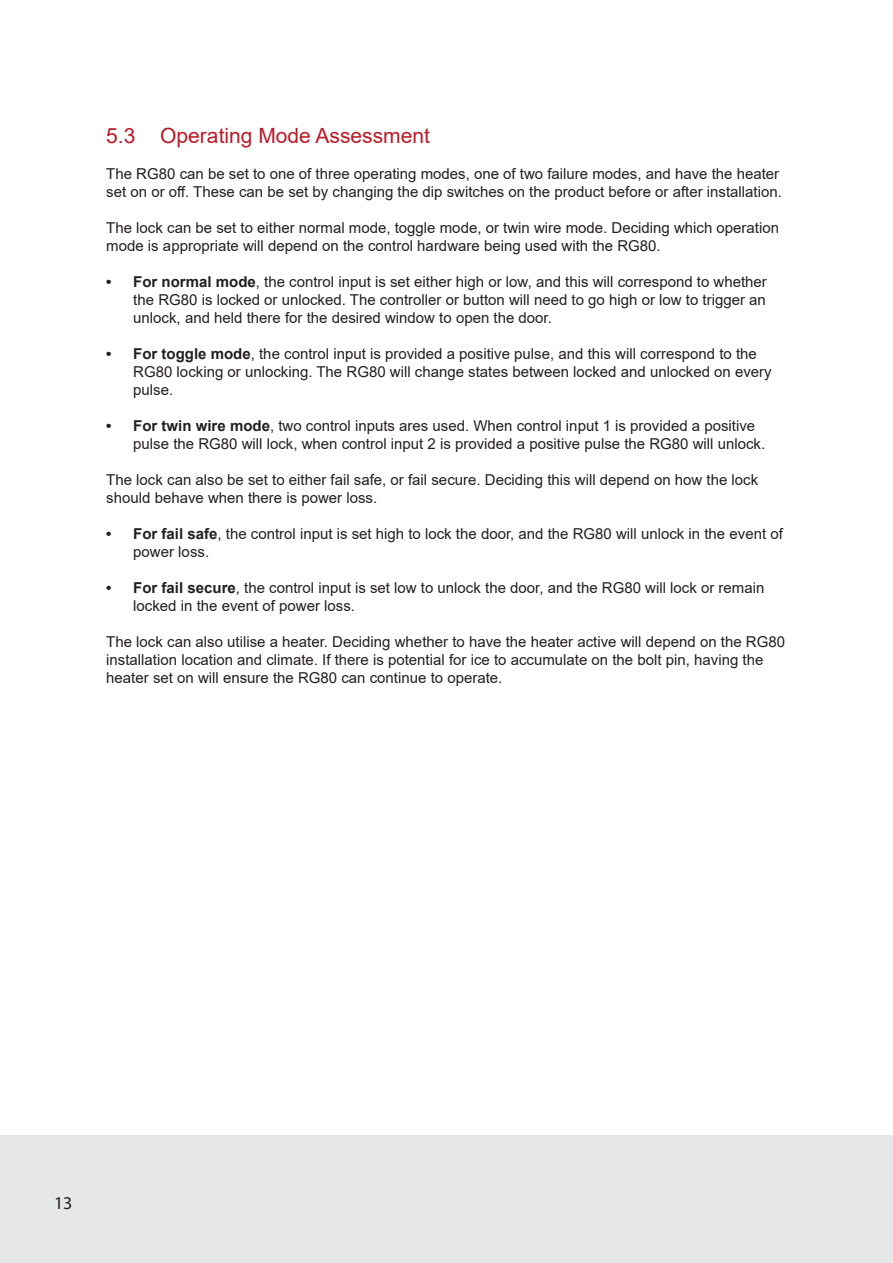
<style>
.page{position:relative;width:893px;height:1263px;background:#fff}
.page>*{position:absolute;margin:0;border:0;box-sizing:border-box;transform-origin:0 0}
.t1{font:21px "Arial";color:#bc1a28}
.t2{font:18px "Myriad Pro";color:#231f20}
.t3{font:15px/18px "Arial";color:#231f20}
.s1{font-weight:700}
</style>
<div class="page">
<div style="left:0;top:1135px;width:893px;height:128px;background:#e6e7e9"></div>
<h1 class="t1" style="left:106px;top:121px;width:325px">5.3 Operating Mode Assessment</h1>
<p class="t3" style="left:106px;top:164px;width:677px">The RG80 can be set to one of three operating modes, one of two failure modes, and have the heater set on or off. These can be set by changing the dip switches on the product before or after installation.</p>
<p class="t3" style="left:106px;top:218px;width:674px">The lock can be set to either normal mode, toggle mode, or twin wire mode. Deciding which operation mode is appropriate will depend on the control hardware being used with the RG80.</p>
<p class="t3" style="left:133px;top:272px;width:635px;text-align:justify;text-indent:-27px"><span class="s1">• For normal mode</span>, the control input is set either high or low, and this will correspond to whether the RG80 is locked or unlocked. The controller or button will need to go high or low to trigger an unlock, and held there for the desired window to open the door.</p>
<p class="t3" style="left:133px;top:344px;width:640px;text-indent:-27px"><span class="s1">• For toggle mode</span>, the control input is provided a positive pulse, and this will correspond to the<br>RG80 locking or unlocking. The RG80 will change states between locked and unlocked on every pulse.</p>
<p class="t3" style="left:133px;top:416px;width:633px;text-indent:-27px"><span class="s1">• For twin wire mode</span>, two control inputs ares used. When control input 1 is provided a positive pulse the RG80 will lock, when control input 2 is provided a positive pulse the RG80 will unlock.</p>
<p class="t3" style="left:106px;top:470px;width:653px">The lock can also be set to either fail safe, or fail secure. Deciding this will depend on how the lock should behave when there is power loss.</p>
<p class="t3" style="left:133px;top:524px;width:651px;text-indent:-27px"><span class="s1">• For fail safe</span>, the control input is set high to lock the door, and the RG80 will unlock in the event of power loss.</p>
<p class="t3" style="left:133px;top:578px;width:633px;text-indent:-27px"><span class="s1">• For fail secure</span>, the control input is set low to unlock the door, and the RG80 will lock or remain locked in the event of power loss.</p>
<p class="t3" style="left:106px;top:632px;width:680px">The lock can also utilise a heater. Deciding whether to have the heater active will depend on the RG80 installation location and climate. If there is potential for ice to accumulate on the bolt pin, having the heater set on will ensure the RG80 can continue to operate.</p>
<p class="t2" style="left:54px;top:1192px;width:20px">13</p>
</div>
